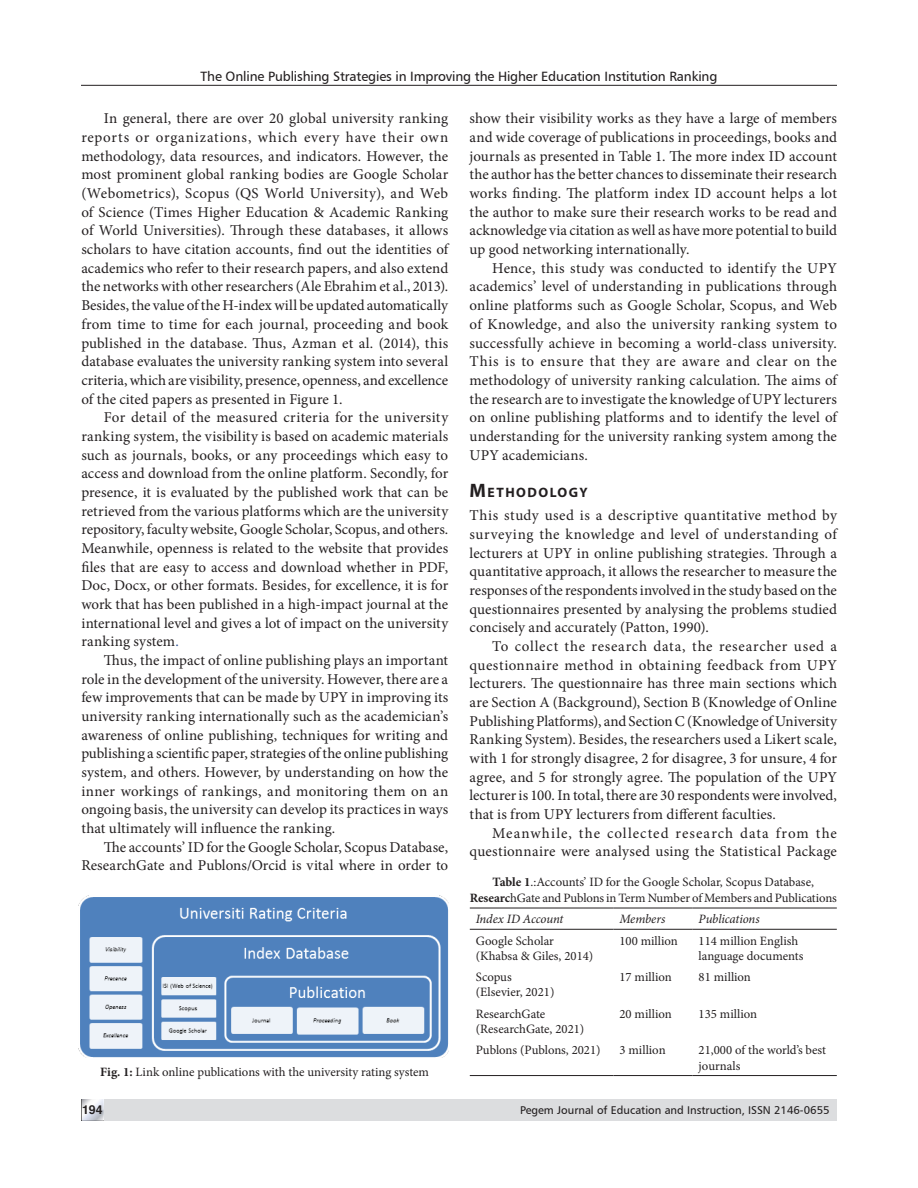
<style>
.page{position:relative;width:918px;height:1188px;background:#fff}
.page>*{position:absolute;margin:0;border:0;box-sizing:border-box;transform-origin:0 0}
.text{font:15px/18.6px "Minion Pro";letter-spacing:.005em;color:#231f20;text-align:justify}
.Body_flush{font:15px/18.8px "Minion Pro";color:#231f20;text-align:justify}
.text-2{font:15px/18.8px "Minion Pro";letter-spacing:.035em;color:#231f20;text-align:right}
.A{font:700 13.65px "Myriad Pro";letter-spacing:.105em;color:#231f20}
.t1{font:13.5px "Humanist 777 BT Roman B";letter-spacing:-.01em;color:#231f20}
.Table_text{font:12.75px/15.3px "Minion Pro";color:#231f20}
.Table_Head{font:12.75px "Minion Pro";letter-spacing:-.005em;color:#231f20}
.Fig{font:12.75px "Minion Pro";color:#231f20}
.TCH{font:italic 12.75px "Minion Pro";letter-spacing:-.005em;color:#231f20}
.t2{font:700 12.3px "Helvetica";color:#231f20}
.t3{font:11.25px "Humanist 777 BT Roman B";color:#231f20}
.s1{color:#2f5496}
.s2{font-weight:700}
.s3{font-size:19.5px}
</style>
<div class="page">
<hr style="left:81px;top:85px;width:756px;height:1px;background:#231f20">
<div style="left:81px;top:1099px;width:756px;height:21px;background:#dcdddf"></div>
<img style="left:81px;top:1099px;width:22px;height:22px">
<img style="left:79px;top:895px;width:369px;height:163px">
<hr style="left:470px;top:908px;width:143px;height:1px;background:#231f20">
<hr style="left:613px;top:908px;width:80px;height:1px;background:#231f20">
<hr style="left:693px;top:908px;width:144px;height:1px;background:#231f20">
<hr style="left:470px;top:929px;width:143px;height:1px;background:#231f20">
<hr style="left:613px;top:929px;width:80px;height:1px;background:#231f20">
<hr style="left:693px;top:929px;width:144px;height:1px;background:#231f20">
<hr style="left:470px;top:1075px;width:143px;height:1px;background:#231f20">
<hr style="left:613px;top:1075px;width:80px;height:1px;background:#231f20">
<hr style="left:693px;top:1075px;width:144px;height:1px;background:#231f20">
<p class="t1" style="left:201px;top:68px;width:518px">The Online Publishing Strategies in Improving the Higher Education Institution Ranking</p>
<p class="text" style="left:81px;top:109px;width:368px;text-indent:22px">In general, there are over 20 global university ranking reports or organizations, which every have their own methodology, data resources, and indicators. However, the most prominent global ranking bodies are Google Scholar (Webometrics), Scopus (QS World University), and Web of Science (Times Higher Education &amp; Academic Ranking of World Universities). Through these databases, it allows scholars to have citation accounts, find out the identities of academics who refer to their research papers, and also extend the networks with other researchers (Ale Ebrahim et al., 2013).<br>Besides, the value of the H-index will be updated automatically from time to time for each journal, proceeding and book published in the database. Thus, Azman et al. (2014), this database evaluates the university ranking system into several criteria, which are visibility, presence, openness, and excellence of the cited papers as presented in Figure 1.</p>
<p class="text" style="left:81px;top:408px;width:368px;text-indent:22px">For detail of the measured criteria for the university ranking system, the visibility is based on academic materials such as journals, books, or any proceedings which easy to access and download from the online platform. Secondly, for presence, it is evaluated by the published work that can be retrieved from the various platforms which are the university repository, faculty website, Google Scholar, Scopus, and others.<br>Meanwhile, openness is related to the website that provides files that are easy to access and download whether in PDF, Doc, Docx, or other formats. Besides, for excellence, it is for work that has been published in a high-impact journal at the international level and gives a lot of impact on the university ranking system<span class="s1">.</span></p>
<p class="text" style="left:81px;top:651px;width:368px;text-indent:22px">Thus, the impact of online publishing plays an important role in the development of the university. However, there are a few improvements that can be made by UPY in improving its university ranking internationally such as the academician’s awareness of online publishing, techniques for writing and publishing a scientific paper, strategies of the online publishing system, and others. However, by understanding on how the inner workings of rankings, and monitoring them on an ongoing basis, the university can develop its practices in ways that ultimately will influence the ranking.</p>
<p class="text" style="left:81px;top:838px;width:368px;text-align:right">The accounts’ ID for the Google Scholar, Scopus Database,<br>ResearchGate and Publons/Orcid is vital where in order to</p>
<p class="Fig" style="left:100px;top:1063px;width:330px"><span class="s2">Fig. 1:</span> Link online publications with the university rating system</p>
<p class="text" style="left:470px;top:109px;width:369px">show their visibility works as they have a large of members and wide coverage of publications in proceedings, books and journals as presented in Table 1. The more index ID account the author has the better chances to disseminate their research works finding. The platform index ID account helps a lot the author to make sure their research works to be read and acknowledge via citation as well as have more potential to build up good networking internationally.</p>
<p class="text" style="left:470px;top:259px;width:369px;text-indent:22px">Hence, this study was conducted to identify the UPY academics’ level of understanding in publications through online platforms such as Google Scholar, Scopus, and Web of Knowledge, and also the university ranking system to successfully achieve in becoming a world-class university.<br>This is to ensure that they are aware and clear on the methodology of university ranking calculation. The aims of the research are to investigate the knowledge of UPY lecturers on online publishing platforms and to identify the level of understanding for the university ranking system among the UPY academicians.</p>
<p class="A" style="left:470px;top:484px;width:120px"><span class="s3">M</span>ETHODOLOGY</p>
<p class="Body_flush" style="left:470px;top:506px;width:369px">This study used is a descriptive quantitative method by surveying the knowledge and level of understanding of lecturers at UPY in online publishing strategies. Through a quantitative approach, it allows the researcher to measure the responses of the respondents involved in the study based on the questionnaires presented by analysing the problems studied concisely and accurately (Patton, 1990).</p>
<p class="text" style="left:470px;top:637px;width:369px;text-indent:22px">To collect the research data, the researcher used a questionnaire method in obtaining feedback from UPY lecturers. The questionnaire has three main sections which are Section A (Background), Section B (Knowledge of Online Publishing Platforms), and Section C (Knowledge of University Ranking System). Besides, the researchers used a Likert scale, with 1 for strongly disagree, 2 for disagree, 3 for unsure, 4 for agree, and 5 for strongly agree. The population of the UPY lecturer is 100. In total, there are 30 respondents were involved, that is from UPY lecturers from different faculties.</p>
<p class="text-2" style="left:470px;top:824px;width:369px">Meanwhile, the collected research data from the questionnaire were analysed using the Statistical Package</p>
<p class="Table_Head" style="left:493px;top:874px;width:323px"><span class="s2">Table 1</span>.:Accounts’ ID for the Google Scholar, Scopus Database,</p>
<p class="Table_Head" style="left:470px;top:889px;width:369px"><span class="s2">Researc</span>hGate and Publons in Term Number of Members and Publications</p>
<p class="TCH" style="left:476px;top:911px;width:89px">Index ID Account</p>
<p class="TCH" style="left:619px;top:911px;width:47px">Members</p>
<p class="TCH" style="left:699px;top:911px;width:63px">Publications</p>
<p class="Table_text" style="left:476px;top:933px;width:80px">Google Scholar</p>
<p class="Table_text" style="left:476px;top:948px;width:119px">(Khabsa &amp; Giles, 2014)</p>
<p class="Table_text" style="left:619px;top:933px;width:60px">100 million</p>
<p class="Table_text" style="left:699px;top:933px;width:106px">114 million English language documents</p>
<p class="Table_text" style="left:476px;top:969px;width:37px">Scopus</p>
<p class="Table_text" style="left:476px;top:985px;width:80px">(Elsevier, 2021)</p>
<p class="Table_text" style="left:476px;top:1006px;width:71px">ResearchGate</p>
<p class="Table_text" style="left:476px;top:1021px;width:110px">(ResearchGate, 2021)</p>
<p class="Table_text" style="left:619px;top:969px;width:54px">17 million</p>
<p class="Table_text" style="left:699px;top:969px;width:54px">81 million</p>
<p class="Table_text" style="left:619px;top:1006px;width:54px">20 million</p>
<p class="Table_text" style="left:699px;top:1006px;width:60px">135 million</p>
<p class="Table_text" style="left:476px;top:1043px;width:126px">Publons (Publons, 2021)</p>
<p class="Table_text" style="left:619px;top:1043px;width:48px">3 million</p>
<p class="Table_text" style="left:699px;top:1043px;width:129px">21,000 of the world’s best journals</p>
<p class="t2" style="left:82px;top:1102px;width:22px">194</p>
<p class="t3" style="left:520px;top:1103px;width:311px">Pegem Journal of Education and Instruction, ISSN 2146-0655</p>
</div>
